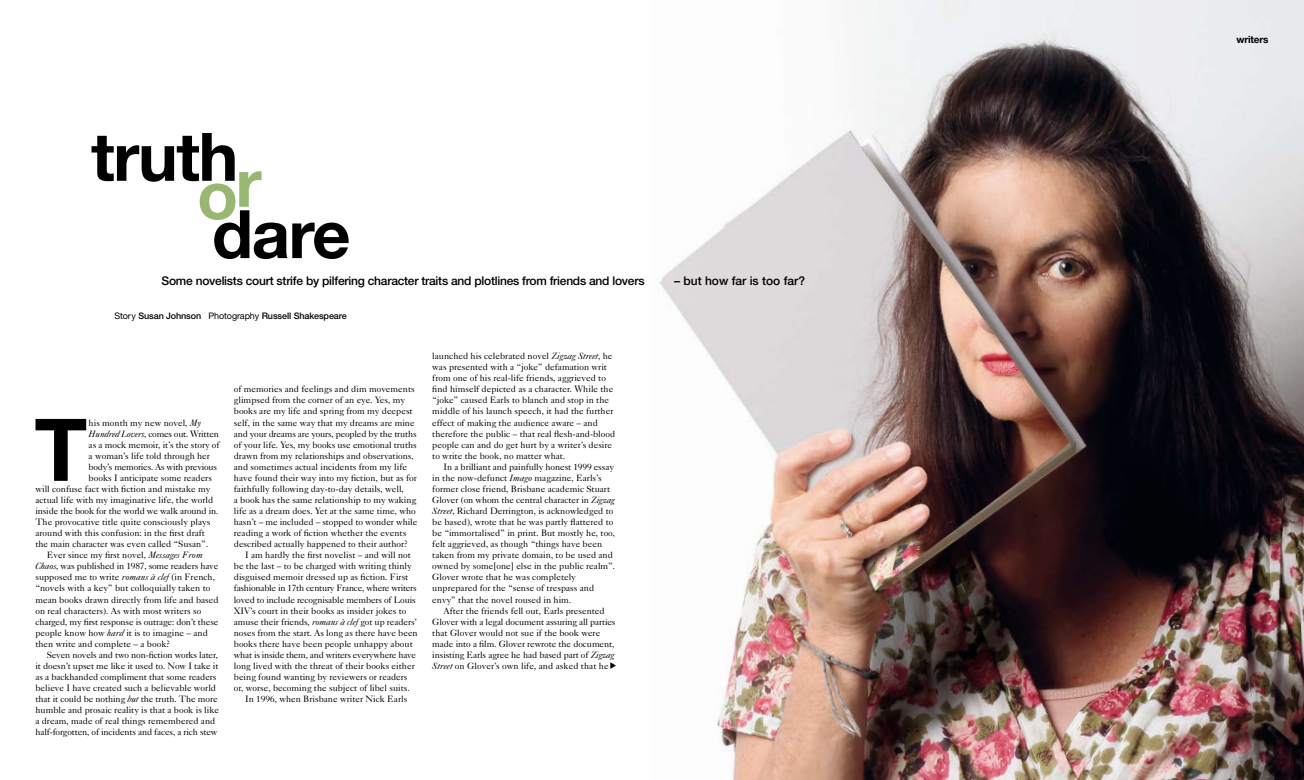
<style>
.page{position:relative;width:1304px;height:780px;background:#fff}
.page>*{position:absolute;margin:0;border:0;box-sizing:border-box;transform-origin:0 0}
.t1{font:700 86.7px "Helvetica Neue";color:#000}
.t2{font:700 66.9px/77.3px "Helvetica Neue";letter-spacing:-.02em;color:#000}
.t3{font:700 66.9px "Helvetica Neue";color:#97b772}
.t4{font:500 12px "Helvetica Neue";letter-spacing:-.02em;color:#000}
.t5{font:500 12px "Helvetica Neue";color:#000}
.t6{font:700 10px "Helvetica Neue";letter-spacing:-.02em;color:#000}
.t7{font:9.2px/11.1px "Caslon Five Forty";color:#000}
.t8{font:9.2px "Caslon Five Forty";letter-spacing:-.025em;color:#000}
.t9{font:500 9px "Helvetica Neue";letter-spacing:-.01em;color:#000}
.s1{font-weight:400}
.s2{font-style:italic}
</style>
<div class="page">
<img style="left:660px;top:0;width:644px;height:780px">
<h2 class="t2" style="left:212px;top:117px;width:140px;text-indent:-121px">truth dare</h2>
<h2 class="t3" style="left:236px;top:141px;width:28px">r</h2>
<h2 class="t3" style="left:197px;top:154px;width:42px">o</h2>
<h3 class="t4" style="left:162px;top:273px;width:484px">Some novelists court strife by pilfering character traits and plotlines from friends and lovers</h3>
<p class="t9" style="left:114px;top:310px;width:234px"><span class="s1">Story</span> Susan Johnson <span class="s1">Photography</span> Russell Shakespeare</p>
<h1 class="t1" style="left:34px;top:396px;width:54px">T</h1>
<p class="t7" style="left:89px;top:417px;width:114px">his month my new novel, <span class="s2">My</span></p>
<p class="t8" style="left:89px;top:428px;width:132px"><span class="s2">Hundred Lovers</span>, comes out. Written</p>
<p class="t7" style="left:89px;top:439px;width:132px">as a mock memoir, it’s the story of</p>
<p class="t7" style="left:89px;top:450px;width:123px">a woman’s life told through her</p>
<p class="t8" style="left:89px;top:461px;width:130px">body’s memories. As with previous</p>
<p class="t7" style="left:89px;top:472px;width:125px">books I anticipate some readers</p>
<p class="t7" style="left:35px;top:483px;width:176px">will confuse fact with fiction and mistake my</p>
<p class="t7" style="left:35px;top:494px;width:179px">actual life with my imaginative life, the world</p>
<p class="t7" style="left:35px;top:505px;width:185px">inside the book for the world we walk around in.</p>
<p class="t7" style="left:35px;top:516px;width:176px">The provocative title quite consciously plays</p>
<p class="t7" style="left:35px;top:527px;width:171px">around with this confusion: in the first draft</p>
<p class="t7" style="left:35px;top:538px;width:174px">the main character was even called “Susan”.</p>
<p class="t7" style="left:47px;top:549px;width:157px">Ever since my first novel, <span class="s2">Messages From</span></p>
<p class="t7" style="left:35px;top:560px;width:184px"><span class="s2">Chaos</span>, was published in 1987, some readers have</p>
<p class="t7" style="left:35px;top:571px;width:181px">supposed me to write <span class="s2">romans à clef</span> (in French,</p>
<p class="t7" style="left:35px;top:582px;width:177px">“novels with a key” but colloquially taken to</p>
<p class="t7" style="left:35px;top:593px;width:185px">mean books drawn directly from life and based</p>
<p class="t7" style="left:35px;top:604px;width:167px">on real characters). As with most writers so</p>
<p class="t7" style="left:35px;top:616px;width:185px">charged, my first response is outrage: don’t these</p>
<p class="t7" style="left:35px;top:627px;width:174px">people know how <span class="s2">hard</span> it is to imagine – and</p>
<p class="t7" style="left:35px;top:638px;width:136px">then write and complete – a book?</p>
<p class="t7" style="left:47px;top:649px;width:173px">Seven novels and two non-fiction works later,</p>
<p class="t7" style="left:35px;top:660px;width:185px">it doesn’t upset me like it used to. Now I take it</p>
<p class="t7" style="left:35px;top:671px;width:183px">as a backhanded compliment that some readers</p>
<p class="t7" style="left:35px;top:682px;width:182px">believe I have created such a believable world</p>
<p class="t7" style="left:35px;top:693px;width:184px">that it could be nothing <span class="s2">but</span> the truth. The more</p>
<p class="t7" style="left:35px;top:704px;width:185px">humble and prosaic reality is that a book is like</p>
<p class="t7" style="left:35px;top:715px;width:181px">a dream, made of real things remembered and</p>
<p class="t7" style="left:35px;top:726px;width:184px">half-forgotten, of incidents and faces, a rich stew</p>
<p class="t7" style="left:234px;top:383px;width:185px">of memories and feelings and dim movements glimpsed from the corner of an eye. Yes, my books are my life and spring from my deepest self, in the same way that my dreams are mine and your dreams are yours, peopled by the truths of your life. Yes, my books use emotional truths drawn from my relationships and observations, and sometimes actual incidents from my life have found their way into my fiction, but as for faithfully following day-to-day details, well,<br>a book has the same relationship to my waking life as a dream does. Yet at the same time, who hasn’t – me included – stopped to wonder while reading a work of fiction whether the events described actually happened to their author?</p>
<p class="t7" style="left:245px;top:549px;width:167px">I am hardly the first novelist – and will not</p>
<p class="t7" style="left:234px;top:560px;width:179px">be the last – to be charged with writing thinly</p>
<p class="t7" style="left:234px;top:571px;width:176px">disguised memoir dressed up as fiction. First</p>
<p class="t8" style="left:234px;top:582px;width:184px">fashionable in 17th century France, where writers</p>
<p class="t7" style="left:234px;top:593px;width:183px">loved to include recognisable members of Louis</p>
<p class="t7" style="left:234px;top:604px;width:174px">XIV’s court in their books as insider jokes to</p>
<p class="t7" style="left:234px;top:616px;width:185px">amuse their friends, <span class="s2">romans à clef</span> got up readers’</p>
<p class="t7" style="left:234px;top:627px;width:185px">noses from the start. As long as there have been</p>
<p class="t7" style="left:234px;top:638px;width:180px">books there have been people unhappy about</p>
<p class="t8" style="left:234px;top:649px;width:184px">what is inside them, and writers everywhere have</p>
<p class="t7" style="left:234px;top:660px;width:182px">long lived with the threat of their books either</p>
<p class="t7" style="left:234px;top:671px;width:175px">being found wanting by reviewers or readers</p>
<p class="t7" style="left:234px;top:682px;width:177px">or, worse, becoming the subject of libel suits.</p>
<p class="t7" style="left:245px;top:693px;width:164px">In 1996, when Brisbane writer Nick Earls</p>
<p class="t7" style="left:432px;top:350px;width:184px">launched his celebrated novel <span class="s2">Zigzag Street</span>, he was presented with a “joke” defamation writ from one of his real-life friends, aggrieved to find himself depicted as a character. While the “joke” caused Earls to blanch and stop in the middle of his launch speech, it had the further effect of making the audience aware – and therefore the public – that real flesh-and-blood people can and do get hurt by a writer’s desire to write the book, no matter what.</p>
<p class="t7" style="left:432px;top:461px;width:184px;text-indent:11px">In a brilliant and painfully honest 1999 essay in the now-defunct <span class="s2">Imago</span> magazine, Earls’s former close friend, Brisbane academic Stuart Glover (on whom the central character in <span class="s2">Zigzag Street</span>, Richard Derrington, is acknowledged to be based), wrote that he was partly flattered to be “immortalised” in print. But mostly he, too, felt aggrieved, as though “things have been taken from my private domain, to be used and owned by some[one] else in the public realm”.<br>Glover wrote that he was completely unprepared for the “sense of trespass and envy” that the novel roused in him.</p>
<p class="t7" style="left:432px;top:604px;width:185px;text-indent:11px">After the friends fell out, Earls presented Glover with a legal document assuring all parties that Glover would not sue if the book were made into a film. Glover rewrote the document, insisting Earls agree he had based part of <span class="s2">Zigzag Street</span> on Glover’s own life, and asked that he</p>
<h3 class="t5" style="left:674px;top:273px;width:132px">– but how far is too far?</h3>
<p class="t6" style="left:1236px;top:33px;width:33px">writers</p>
</div>
